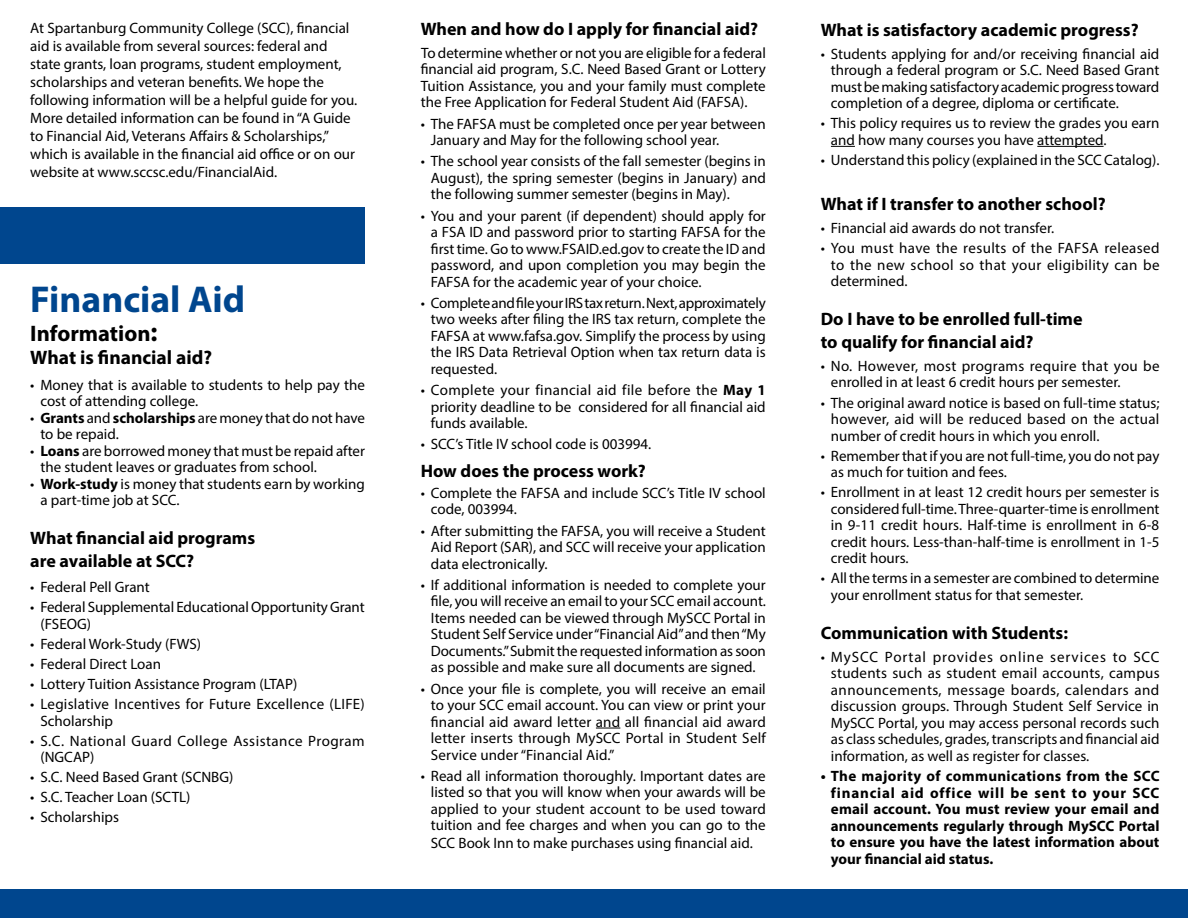
<style>
.page{position:relative;width:1188px;height:918px;background:#fff}
.page>*{position:absolute;margin:0;border:0;box-sizing:border-box;transform-origin:0 0}
.t1{font:700 37.5px "Myriad Pro";color:#00468e}
.t2{font:700 22.5px "Myriad Pro";color:#000}
.t3{font:700 19.5px "Myriad Pro";color:#000}
.t4{font:700 18px/22.5px "Myriad Pro";color:#000}
.t5{font:15px/16.5px "Myriad Pro";color:#000;text-align:justify}
.t6{font:700 15px/16.5px "Myriad Pro";color:#000;text-align:justify}
.t7{font:15px/16.5px "Myriad Pro";letter-spacing:.02em;color:#000}
.t8{font:15px/16.5px "Myriad Pro";letter-spacing:.03em;color:#000}
.s1{font-size:27px}
.s2{font-weight:700}
</style>
<div class="page">
<svg style="left:596px;top:728px;width:24px;height:1px"></svg>
<svg style="left:831px;top:146px;width:24px;height:1px"></svg>
<hr style="left:1037px;top:146px;width:67px;height:1px;background:#000">
<div style="left:0;top:208px;width:365px;height:56px;background:#00468e"></div>
<div style="left:0;top:890px;width:1188px;height:28px;background:#00468e"></div>
<p class="t5" style="left:30px;top:19px;width:329px;line-height:18px;text-align:left">At Spartanburg Community College (SCC), financial aid is available from several sources: federal and state grants, loan programs, student employment, scholarships and veteran benefits. We hope the following information will be a helpful guide for you.<br>More detailed information can be found in “A Guide to Financial Aid, Veterans Affairs &amp; Scholarships,” which is available in the financial aid office or on our website at www.sccsc.edu/FinancialAid.</p>
<h1 class="t1" style="left:30px;top:275px;width:216px">Financial Aid</h1>
<h2 class="t2" style="left:30px;top:319px;width:129px">Information<span class="s1">:</span></h2>
<h3 class="t3" style="left:30px;top:345px;width:183px">What is financial aid?</h3>
<p class="t5" style="left:40px;top:376px;width:326px;text-indent:-10px">• Money that is available to students to help pay the cost of attending college.</p>
<p class="t5" style="left:40px;top:409px;width:326px;text-indent:-10px">• <span class="s2">Grants</span> and <span class="s2">scholarships</span> are money that do not have to be repaid.</p>
<p class="t5" style="left:40px;top:442px;width:326px;text-indent:-10px">• <span class="s2">Loans</span> are borrowed money that must be repaid after the student leaves or graduates from school.</p>
<p class="t5" style="left:40px;top:475px;width:326px;text-indent:-10px">• <span class="s2">Work-study</span> is money that students earn by working a part-time job at SCC.</p>
<p class="t4" style="left:30px;top:526px;width:226px">What financial aid programs are available at SCC?</p>
<p class="t5" style="left:30px;top:579px;width:121px">• Federal Pell Grant</p>
<p class="t5" style="left:40px;top:599px;width:326px;text-indent:-10px">• Federal Supplemental Educational Opportunity Grant (FSEOG)</p>
<p class="t5" style="left:30px;top:635px;width:172px">• Federal Work-Study (FWS)</p>
<p class="t5" style="left:30px;top:655px;width:132px">• Federal Direct Loan</p>
<p class="t5" style="left:30px;top:675px;width:269px">• Lottery Tuition Assistance Program (LTAP)</p>
<p class="t7" style="left:40px;top:696px;width:326px;text-indent:-10px">• Legislative Incentives for Future Excellence (LIFE)<br>Scholarship</p>
<p class="t8" style="left:40px;top:732px;width:326px;text-indent:-10px">• S.C. National Guard College Assistance Program (NGCAP)</p>
<p class="t5" style="left:30px;top:769px;width:205px">• S.C. Need Based Grant (SCNBG)</p>
<p class="t5" style="left:30px;top:789px;width:162px">• S.C. Teacher Loan (SCTL)</p>
<p class="t5" style="left:30px;top:809px;width:90px">• Scholarships</p>
<p class="t4" style="left:421px;top:17px;width:339px">When and how do I apply for financial aid?</p>
<p class="t5" style="left:421px;top:44px;width:347px">To determine whether or not you are eligible for a federal financial aid program, S.C. Need Based Grant or Lottery Tuition Assistance, you and your family must complete the Free Application for Federal Student Aid (FAFSA).</p>
<p class="t5" style="left:431px;top:115px;width:336px;text-indent:-10px">• The FAFSA must be completed once per year between<br>January and May for the following school year.</p>
<p class="t5" style="left:431px;top:153px;width:336px;text-indent:-10px">• The school year consists of the fall semester (begins in August), the spring semester (begins in January) and the following summer semester (begins in May).</p>
<p class="t5" style="left:431px;top:207px;width:336px;text-indent:-10px">• You and your parent (if dependent) should apply for a FSA ID and password prior to starting FAFSA for the first time. Go to www.FSAID.ed.gov to create the ID and password, and upon completion you may begin the FAFSA for the academic year of your choice.</p>
<p class="t5" style="left:431px;top:294px;width:336px;text-indent:-10px">• Complete and file your IRS tax return. Next, approximately two weeks after filing the IRS tax return, complete the FAFSA at www.fafsa.gov. Simplify the process by using the IRS Data Retrieval Option when tax return data is requested.</p>
<p class="t5" style="left:431px;top:382px;width:336px;text-indent:-10px">• Complete your financial aid file before the <span class="s2">May 1 </span>priority deadline to be considered for all financial aid funds available.</p>
<p class="t5" style="left:421px;top:436px;width:232px">• SCC’s Title IV school code is 003994.</p>
<p class="t4" style="left:421px;top:459px;width:227px">How does the process work?</p>
<p class="t5" style="left:431px;top:484px;width:336px;text-indent:-10px">• Complete the FAFSA and include SCC’s Title IV school code, 003994.</p>
<p class="t5" style="left:431px;top:522px;width:336px;text-indent:-10px">• After submitting the FAFSA, you will receive a Student Aid Report (SAR), and SCC will receive your application data electronically.</p>
<p class="t5" style="left:431px;top:576px;width:337px;text-indent:-10px">• If additional information is needed to complete your file, you will receive an email to your SCC email account.<br>Items needed can be viewed through MySCC Portal in Student Self Service under “Financial Aid” and then “My Documents.” Submit the requested information as soon as possible and make sure all documents are signed.</p>
<p class="t5" style="left:431px;top:680px;width:336px;text-indent:-10px">• Once your file is complete, you will receive an email to your SCC email account. You can view or print your financial aid award letter and all financial aid award letter inserts through MySCC Portal in Student Self Service under “Financial Aid.”</p>
<p class="t5" style="left:431px;top:767px;width:337px;text-indent:-10px">• Read all information thoroughly. Important dates are listed so that you will know when your awards will be applied to your student account to be used toward tuition and fee charges and when you can go to the</p>
<p class="t5" style="left:431px;top:835px;width:323px">SCC Book Inn to make purchases using financial aid.</p>
<p class="t4" style="left:821px;top:18px;width:319px">What is satisfactory academic progress?</p>
<p class="t5" style="left:831px;top:45px;width:330px;text-indent:-10px">• Students applying for and/or receiving financial aid through a federal program or S.C. Need Based Grant must be making satisfactory academic progress toward completion of a degree, diploma or certificate.</p>
<p class="t5" style="left:831px;top:115px;width:330px;text-indent:-10px">• This policy requires us to review the grades you earn and how many courses you have attempted.</p>
<p class="t5" style="left:821px;top:151px;width:340px">• Understand this policy (explained in the SCC Catalog).</p>
<p class="t4" style="left:821px;top:192px;width:286px">What if I transfer to another school?</p>
<p class="t5" style="left:821px;top:220px;width:235px">• Financial aid awards do not transfer.</p>
<p class="t5" style="left:831px;top:240px;width:330px;text-indent:-10px">• You must have the results of the FAFSA released to the new school so that your eligibility can be determined.</p>
<p class="t4" style="left:821px;top:307px;width:263px">Do I have to be enrolled full-time to qualify for financial aid?</p>
<p class="t5" style="left:831px;top:357px;width:330px;text-indent:-10px">• No. However, most programs require that you be enrolled in at least 6 credit hours per semester.</p>
<p class="t5" style="left:831px;top:394px;width:330px;text-indent:-10px">• The original award notice is based on full-time status; however, aid will be reduced based on the actual number of credit hours in which you enroll.</p>
<p class="t5" style="left:831px;top:447px;width:330px;text-indent:-10px">• Remember that if you are not full-time, you do not pay as much for tuition and fees.</p>
<p class="t5" style="left:831px;top:484px;width:330px;text-indent:-10px">• Enrollment in at least 12 credit hours per semester is considered full-time. Three-quarter-time is enrollment in 9-11 credit hours. Half-time is enrollment in 6-8 credit hours. Less-than-half-time is enrollment in 1-5 credit hours.</p>
<p class="t5" style="left:831px;top:570px;width:330px;text-indent:-10px">• All the terms in a semester are combined to determine your enrollment status for that semester.</p>
<p class="t4" style="left:821px;top:621px;width:249px">Communication with Students:</p>
<p class="t5" style="left:831px;top:648px;width:330px;text-indent:-10px">• MySCC Portal provides online services to SCC students such as student email accounts, campus announcements, message boards, calendars and discussion groups. Through Student Self Service in MySCC Portal, you may access personal records such as class schedules, grades, transcripts and financial aid information, as well as register for classes.</p>
<p class="t6" style="left:831px;top:767px;width:330px;text-indent:-10px">• The majority of communications from the SCC financial aid office will be sent to your SCC email account. You must review your email and announcements regularly through MySCC Portal to ensure you have the latest information about your financial aid status.</p>
</div>
